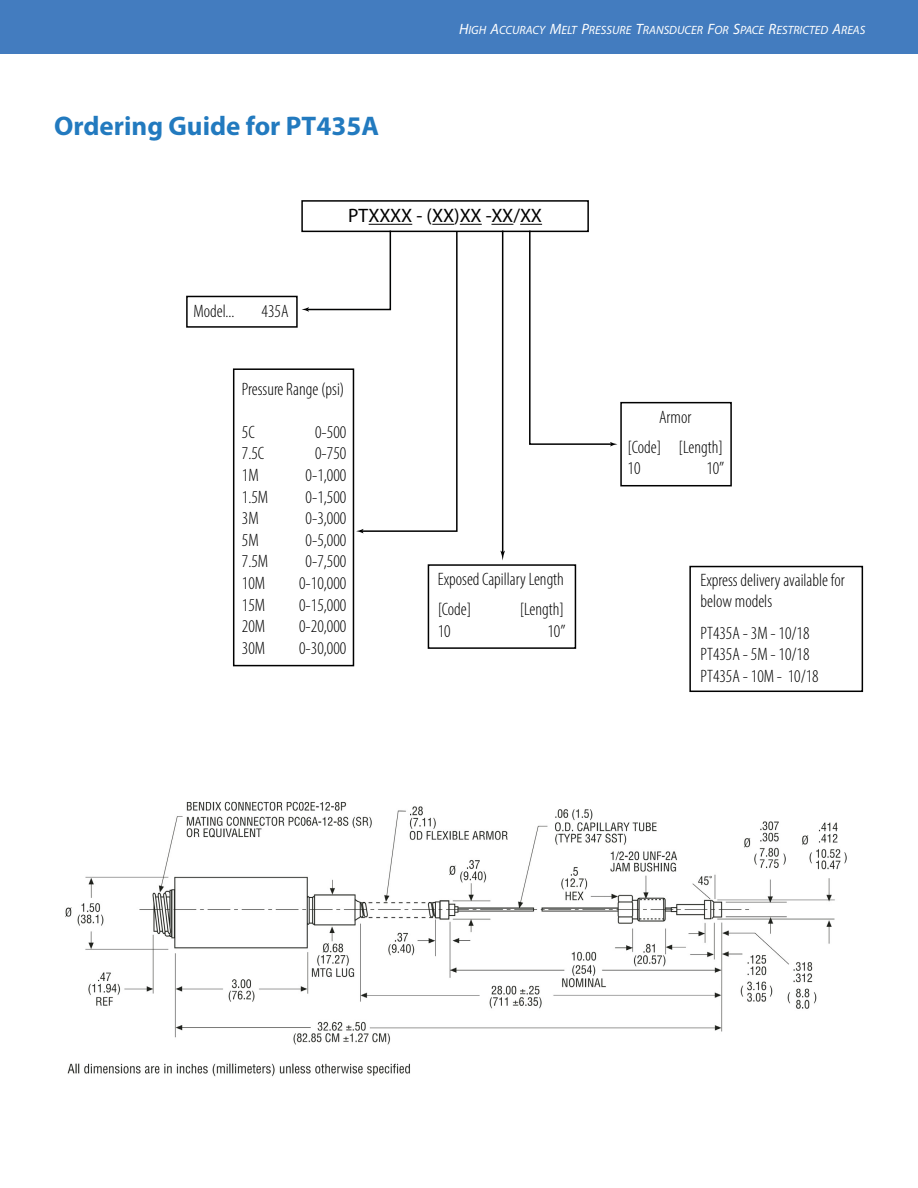
<style>
.page{position:relative;width:918px;height:1188px;background:#fff}
.page>*{position:absolute;margin:0;border:0;box-sizing:border-box;transform-origin:0 0}
.t1{font:700 27px "Myriad Pro";color:#227abf}
.t2{font:19.5px "Myriad Pro";letter-spacing:-.015em;color:#000}
.t3{font:300 condensed 18px/21.6px "Myriad Pro";color:#000}
.t4{font:italic 12px "Myriad Pro";color:#fff}
.s1{font-size:15px}
</style>
<div class="page">
<div style="left:0;top:0;width:918px;height:54px;background:#437cbf"></div>
<div style="left:301px;top:200px;width:288px;height:32px;border:2px solid #000"></div>
<svg style="left:491px;top:224px;width:22px;height:1px"></svg>
<svg style="left:520px;top:224px;width:97px;height:222px"></svg>
<hr style="left:502px;top:231px;width:1px;height:322px;background:#000">
<svg style="left:500px;top:551px;width:5px;height:10px"></svg>
<svg style="left:302px;top:224px;width:180px;height:309px"></svg>
<div style="left:186px;top:296px;width:112px;height:32px;border:2px solid #000"></div>
<div style="left:233px;top:368px;width:121px;height:298px;border:2px solid #000"></div>
<div style="left:428px;top:564px;width:148px;height:85px;border:2px solid #000"></div>
<div style="left:620px;top:402px;width:112px;height:84px;border:2px solid #000"></div>
<img style="left:65px;top:801px;width:782px;height:276px">
<div style="left:689px;top:566px;width:174px;height:126px;border:2px solid #000"></div>
<h1 class="t1" style="left:54px;top:108px;width:327px">Ordering Guide for PT435A</h1>
<p class="t4" style="left:459px;top:22px;width:408px"><span class="s1">H</span>IGH <span class="s1">A</span>CCURACY <span class="s1">M</span>ELT <span class="s1">P</span>RESSURE <span class="s1">T</span>RANSDUCER <span class="s1">F</span>OR <span class="s1">S</span>PACE <span class="s1">R</span>ESTRICTED <span class="s1">A</span>REAS</p>
<p class="t3" style="left:193px;top:300px;width:43px">Model...</p>
<p class="t3" style="left:262px;top:300px;width:29px">435A</p>
<p class="t2" style="left:348px;top:204px;width:195px">PTXXXX - (XX)XX -XX/XX</p>
<p class="t3" style="left:242px;top:378px;width:104px">Pressure Range (psi)</p>
<p class="t3" style="left:242px;top:421px;width:14px">5C</p>
<p class="t3" style="left:315px;top:421px;width:33px">0-500</p>
<p class="t3" style="left:242px;top:443px;width:24px">7.5C</p>
<p class="t3" style="left:315px;top:443px;width:33px">0-750</p>
<p class="t3" style="left:242px;top:464px;width:18px">1M</p>
<p class="t3" style="left:306px;top:464px;width:42px">0-1,000</p>
<p class="t3" style="left:242px;top:486px;width:28px">1.5M</p>
<p class="t3" style="left:306px;top:486px;width:42px">0-1,500</p>
<p class="t3" style="left:242px;top:507px;width:18px">3M</p>
<p class="t3" style="left:306px;top:507px;width:42px">0-3,000</p>
<p class="t3" style="left:242px;top:529px;width:18px">5M</p>
<p class="t3" style="left:306px;top:529px;width:42px">0-5,000</p>
<p class="t3" style="left:242px;top:551px;width:28px">7.5M</p>
<p class="t3" style="left:306px;top:551px;width:42px">0-7,500</p>
<p class="t3" style="left:242px;top:572px;width:25px">10M</p>
<p class="t3" style="left:299px;top:572px;width:49px">0-10,000</p>
<p class="t3" style="left:242px;top:594px;width:25px">15M</p>
<p class="t3" style="left:299px;top:594px;width:49px">0-15,000</p>
<p class="t3" style="left:242px;top:615px;width:25px">20M</p>
<p class="t3" style="left:299px;top:615px;width:49px">0-20,000</p>
<p class="t3" style="left:242px;top:637px;width:25px">30M</p>
<p class="t3" style="left:299px;top:637px;width:49px">0-30,000</p>
<p class="t3" style="left:438px;top:564px;width:128px;line-height:30px">Exposed Capillary Length [Code]</p>
<p class="t3" style="left:520px;top:598px;width:46px">[Length]</p>
<p class="t3" style="left:438px;top:620px;width:14px">10</p>
<p class="t3" style="left:547px;top:620px;width:20px">10”</p>
<p class="t3" style="left:628px;top:402px;width:97px;line-height:30px;text-align:center">Armor<br>[Code] [Length]</p>
<p class="t3" style="left:628px;top:458px;width:14px">10</p>
<p class="t3" style="left:706px;top:458px;width:20px">10”</p>
<p class="t3" style="left:701px;top:569px;width:146px">Express delivery available for below models</p>
<p class="t3" style="left:701px;top:622px;width:120px">PT435A - 3M - 10/18<br>PT435A - 5M - 10/18<br>PT435A - 10M - 10/18</p>
</div>
